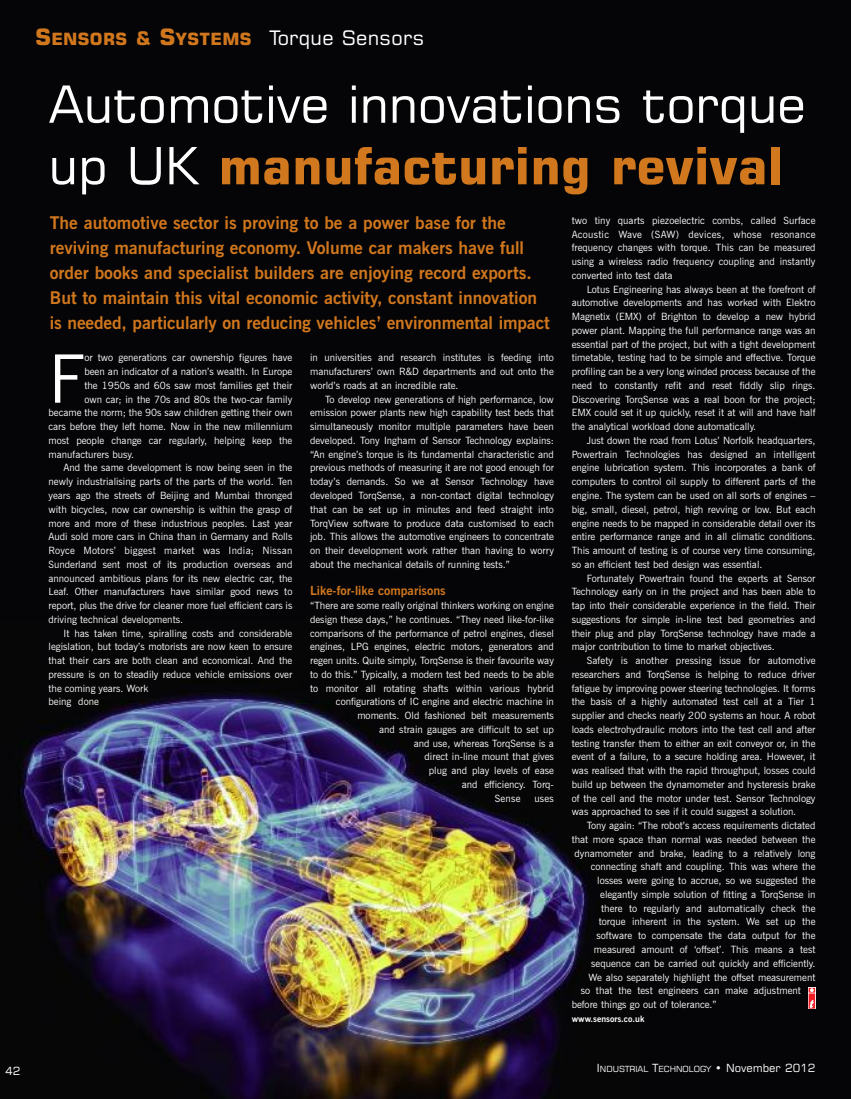
<style>
.page{position:relative;width:851px;height:1099px;background:#fff}
.page>*{position:absolute;margin:0;border:0;box-sizing:border-box;transform-origin:0 0}
.t1{font:66.75px "News Gothic BT";color:#fff}
.t2{font:51.25px/61.5px "Square 721 BT";letter-spacing:-.005em;color:#fff}
.t3{font:20px "Square 721 BT";letter-spacing:.015em;color:#fff}
.t4{font:700 17.5px/25px "News Gothic BT";color:#d1771d}
.t5{font:700 12.5px "News Gothic BT";color:#d1771d}
.t6{font:11.25px "Square 721 BT";color:#fff}
.t7{font:10px/13.8px "News Gothic BT";color:#fff;text-align:justify}
.t8{font:10px "News Gothic BT";letter-spacing:.025em;color:#fff}
.t9{font:700 8.75px "News Gothic BT";color:#fff}
.t10{font:8.5px "Square 721 BT";color:#fff}
.s1{font-weight:700;font-size:22.5px;color:#d1771d}
.s2{font-weight:700;font-size:16.88px;color:#d1771d}
.s3{font-weight:700;font-size:18.75px;color:#d1771d}
.s4{font-weight:700;color:#d1771d}
.s5{font-size:11.25px}
</style>
<div class="page">
<img style="left:0;top:0;width:850px;height:1098px">
<svg style="left:808px;top:987px;width:7px;height:21px"></svg>
<p class="t6" style="left:5px;top:1067px;width:17px">42</p>
<h3 class="t3" style="left:35px;top:30px;width:390px"><span class="s1">S</span><span class="s2">ENSORS</span> <span class="s3">&amp;</span> <span class="s1">S</span><span class="s2">YSTEMS</span> Torque Sensors</h3>
<h2 class="t2" style="left:49px;top:78px;width:758px">Automotive innovations torque up UK <span class="s4">manufacturing revival</span></h2>
<p class="t4" style="left:50px;top:211px;width:501px">The automotive sector is proving to be a power base for the reviving manufacturing economy. Volume car makers have full order books and specialist builders are enjoying record exports.<br>But to maintain this vital economic activity, constant innovation is needed, particularly on reducing vehicles’ environmental impact</p>
<h1 class="t1" style="left:49px;top:354px;width:37px">F</h1>
<p class="t7" style="left:84px;top:352px;width:209px">or two generations car ownership figures have</p>
<p class="t7" style="left:84px;top:365px;width:209px">been an indicator of a nation’s wealth. In Europe</p>
<p class="t7" style="left:84px;top:379px;width:209px">the 1950s and 60s saw most families get their</p>
<p class="t7" style="left:84px;top:393px;width:209px">own car; in the 70s and 80s the two-car family</p>
<p class="t7" style="left:49px;top:407px;width:245px">became the norm; the 90s saw children getting their own</p>
<p class="t7" style="left:49px;top:420px;width:245px">cars before they left home. Now in the new millennium</p>
<p class="t7" style="left:49px;top:434px;width:245px">most people change car regularly, helping keep the</p>
<p class="t7" style="left:49px;top:448px;width:87px">manufacturers busy.</p>
<p class="t7" style="left:64px;top:462px;width:230px">And the same development is now being seen in the</p>
<p class="t7" style="left:49px;top:475px;width:245px">newly industrialising parts of the parts of the world. Ten</p>
<p class="t7" style="left:49px;top:489px;width:245px">years ago the streets of Beijing and Mumbai thronged</p>
<p class="t7" style="left:49px;top:503px;width:245px">with bicycles, now car ownership is within the grasp of</p>
<p class="t7" style="left:49px;top:517px;width:245px">more and more of these industrious peoples. Last year</p>
<p class="t7" style="left:49px;top:530px;width:245px">Audi sold more cars in China than in Germany and Rolls</p>
<p class="t8" style="left:49px;top:547px;width:245px">Royce Motors’ biggest market was India; Nissan</p>
<p class="t7" style="left:49px;top:558px;width:245px">Sunderland sent most of its production overseas and</p>
<p class="t7" style="left:49px;top:572px;width:245px">announced ambitious plans for its new electric car, the</p>
<p class="t7" style="left:49px;top:585px;width:245px">Leaf. Other manufacturers have similar good news to</p>
<p class="t7" style="left:49px;top:599px;width:245px">report, plus the drive for cleaner more fuel efficient cars is</p>
<p class="t7" style="left:49px;top:613px;width:136px">driving technical developments.</p>
<p class="t7" style="left:64px;top:627px;width:230px">It has taken time, spiralling costs and considerable</p>
<p class="t7" style="left:49px;top:640px;width:245px">legislation, but today’s motorists are now keen to ensure</p>
<p class="t7" style="left:49px;top:654px;width:245px">that their cars are both clean and economical. And the</p>
<p class="t7" style="left:49px;top:668px;width:245px">pressure is on to steadily reduce vehicle emissions over</p>
<p class="t7" style="left:49px;top:682px;width:101px">the coming years. Work</p>
<p class="t7" style="left:49px;top:695px;width:52px">being done</p>
<p class="t7" style="left:310px;top:352px;width:245px">in universities and research institutes is feeding into manufacturers’ own R&amp;D departments and out onto the world’s roads at an incredible rate.</p>
<p class="t7" style="left:310px;top:393px;width:245px;text-indent:15px">To develop new generations of high performance, low emission power plants new high capability test beds that simultaneously monitor multiple parameters have been developed. Tony Ingham of Sensor Technology explains: “An engine’s torque is its fundamental characteristic and previous methods of measuring it are not good enough for today’s demands. So we at Sensor Technology have developed TorqSense, a non-contact digital technology that can be set up in minutes and feed straight into TorqView software to produce data customised to each job. This allows the automotive engineers to concentrate on their development work rather than having to worry about the mechanical details of running tests.”</p>
<p class="t5" style="left:310px;top:586px;width:137px">Like-for-like comparisons</p>
<p class="t7" style="left:310px;top:599px;width:245px">“There are some really original thinkers working on engine</p>
<p class="t7" style="left:310px;top:613px;width:245px">design these days,” he continues. “They need like-for-like</p>
<p class="t7" style="left:310px;top:627px;width:245px">comparisons of the performance of petrol engines, diesel</p>
<p class="t7" style="left:310px;top:640px;width:245px">engines, LPG engines, electric motors, generators and</p>
<p class="t7" style="left:310px;top:654px;width:245px">regen units. Quite simply, TorqSense is their favourite way</p>
<p class="t7" style="left:310px;top:668px;width:245px">to do this.” Typically, a modern test bed needs to be able</p>
<p class="t7" style="left:310px;top:682px;width:245px">to monitor all rotating shafts within various hybrid</p>
<p class="t7" style="left:336px;top:695px;width:219px">configurations of IC engine and electric machine in</p>
<p class="t7" style="left:357px;top:709px;width:198px">moments. Old fashioned belt measurements</p>
<p class="t7" style="left:379px;top:723px;width:176px">and strain gauges are difficult to set up</p>
<p class="t7" style="left:413px;top:737px;width:142px">and use, whereas TorqSense is a</p>
<p class="t7" style="left:424px;top:750px;width:131px">direct in-line mount that gives</p>
<p class="t7" style="left:429px;top:764px;width:127px">plug and play levels of ease</p>
<p class="t7" style="left:461px;top:778px;width:94px">and efficiency. Torq-</p>
<p class="t7" style="left:494px;top:792px;width:27px">Sense</p>
<p class="t7" style="left:534px;top:792px;width:21px">uses</p>
<p class="t7" style="left:571px;top:214px;width:245px">two tiny quarts piezoelectric combs, called Surface Acoustic Wave (SAW) devices, whose resonance frequency changes with torque. This can be measured using a wireless radio frequency coupling and instantly converted into test data</p>
<p class="t7" style="left:571px;top:283px;width:245px;text-indent:15px">Lotus Engineering has always been at the forefront of automotive developments and has worked with Elektro Magnetix (EMX) of Brighton to develop a new hybrid power plant. Mapping the full performance range was an essential part of the project, but with a tight development timetable, testing had to be simple and effective. Torque profiling can be a very long winded process because of the need to constantly refit and reset fiddly slip rings.<br>Discovering TorqSense was a real boon for the project; EMX could set it up quickly, reset it at will and have half the analytical workload done automatically.</p>
<p class="t7" style="left:571px;top:434px;width:245px;text-indent:15px">Just down the road from Lotus’ Norfolk headquarters, Powertrain Technologies has designed an intelligent engine lubrication system. This incorporates a bank of computers to control oil supply to different parts of the engine. The system can be used on all sorts of engines – big, small, diesel, petrol, high revving or low. But each engine needs to be mapped in considerable detail over its entire performance range and in all climatic conditions.<br>This amount of testing is of course very time consuming, so an efficient test bed design was essential.</p>
<p class="t7" style="left:571px;top:572px;width:245px;text-indent:15px">Fortunately Powertrain found the experts at Sensor Technology early on in the project and has been able to tap into their considerable experience in the field. Their suggestions for simple in-line test bed geometries and their plug and play TorqSense technology have made a major contribution to time to market objectives.</p>
<p class="t7" style="left:571px;top:654px;width:245px;text-indent:15px">Safety is another pressing issue for automotive researchers and TorqSense is helping to reduce driver fatigue by improving power steering technologies. It forms the basis of a highly automated test cell at a Tier 1 supplier and checks nearly 200 systems an hour. A robot loads electrohydraulic motors into the test cell and after testing transfer them to either an exit conveyor or, in the event of a failure, to a secure holding area. However, it was realised that with the rapid throughput, losses could build up between the dynamometer and hysteresis brake of the cell and the motor under test. Sensor Technology was approached to see if it could suggest a solution.</p>
<p class="t7" style="left:586px;top:819px;width:230px">Tony again: “The robot’s access requirements dictated</p>
<p class="t7" style="left:571px;top:833px;width:245px">that more space than normal was needed between the</p>
<p class="t7" style="left:574px;top:847px;width:242px">dynamometer and brake, leading to a relatively long</p>
<p class="t7" style="left:590px;top:860px;width:226px">connecting shaft and coupling. This was where the</p>
<p class="t7" style="left:597px;top:874px;width:220px">losses were going to accrue, so we suggested the</p>
<p class="t7" style="left:600px;top:888px;width:217px">elegantly simple solution of fitting a TorqSense in</p>
<p class="t7" style="left:601px;top:902px;width:216px">there to regularly and automatically check the</p>
<p class="t7" style="left:598px;top:915px;width:218px">torque inherent in the system. We set up the</p>
<p class="t7" style="left:596px;top:929px;width:220px">software to compensate the data output for the</p>
<p class="t7" style="left:594px;top:943px;width:223px">measured amount of ‘offset’. This means a test</p>
<p class="t7" style="left:591px;top:957px;width:226px">sequence can be carried out quickly and efficiently.</p>
<p class="t7" style="left:588px;top:970px;width:228px">We also separately highlight the offset measurement</p>
<p class="t7" style="left:580px;top:984px;width:221px">so that the test engineers can make adjustment</p>
<p class="t7" style="left:571px;top:998px;width:146px">before things go out of tolerance.”</p>
<p class="t9" style="left:571px;top:1015px;width:74px">www.sensors.co.uk</p>
<p class="t10" style="left:597px;top:1065px;width:220px"><span class="s5">I</span>NDUSTRIAL <span class="s5">T</span>ECHNOLOGY <span class="s5">• November 2012</span></p>
</div>
